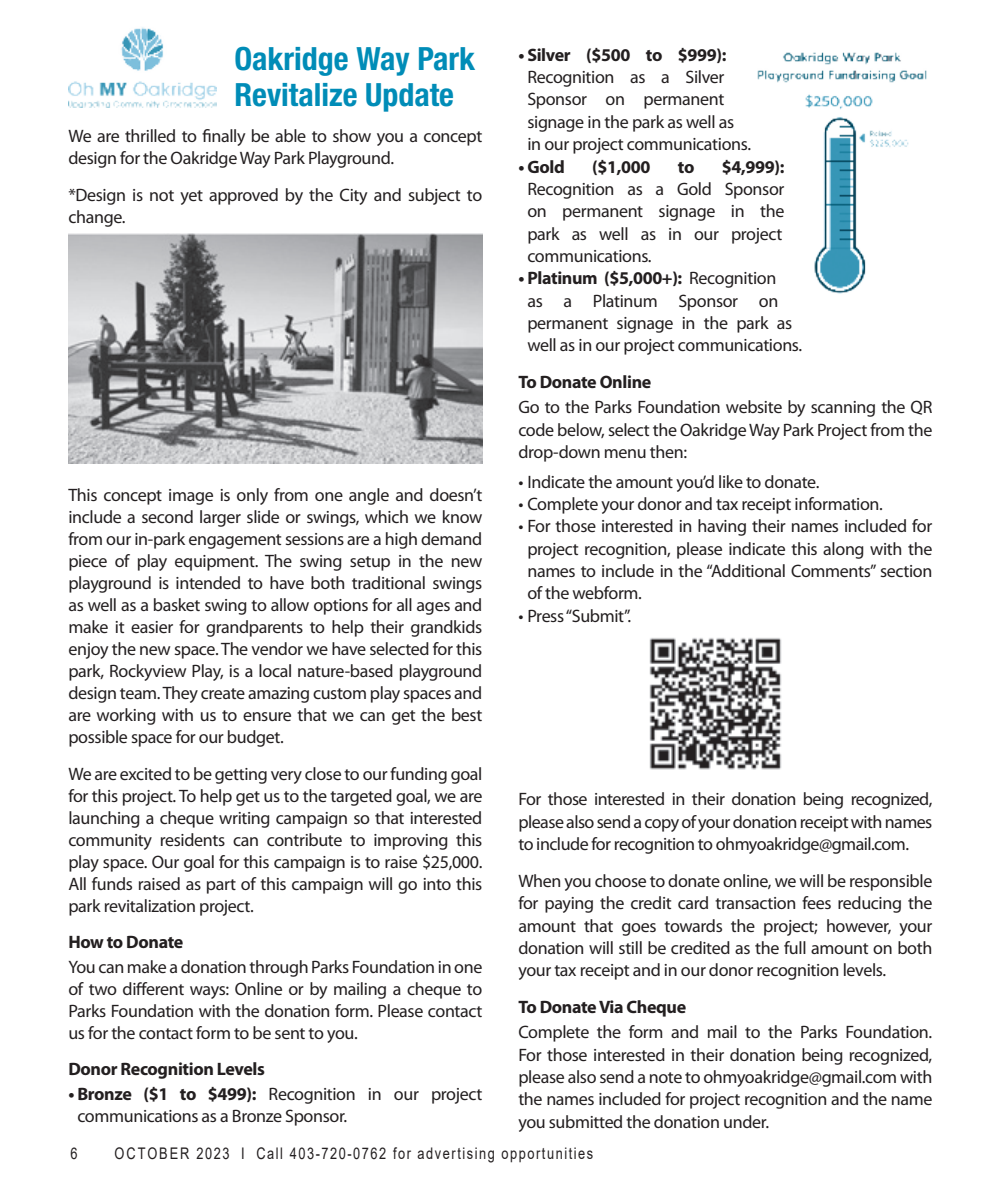
<style>
.page{position:relative;width:990px;height:1188px;background:#fff}
.page>*{position:absolute;margin:0;border:0;box-sizing:border-box;transform-origin:0 0}
.t1{font:700 condensed 32px/36px "Helvetica Neue LT Std";color:#008cb7}
.Body_text{font:18px/22.4px "Myriad Pro";letter-spacing:-.02em;color:#231f20;text-align:justify}
.Body_text-2{font:700 18px "Myriad Pro";letter-spacing:-.02em;color:#231f20}
.t2{font:16px "Arial";letter-spacing:.12em;color:#231f20;scale:.8 1}
.s1{font-weight:700}
</style>
<div class="page">
<img style="left:68px;top:27px;width:148px;height:81px">
<img style="left:68px;top:234px;width:414px;height:229px">
<img style="left:757px;top:52px;width:170px;height:242px">
<img style="left:649px;top:638px;width:133px;height:132px">
<h1 class="t1" style="left:234px;top:40px;width:242px">Oakridge Way Park<br>Revitalize Update</h1>
<p class="Body_text" style="left:68px;top:125px;width:415px">We are thrilled to finally be able to show you a concept design for the Oakridge Way Park Playground.</p>
<p class="Body_text" style="left:68px;top:184px;width:415px">*Design is not yet approved by the City and subject to change.</p>
<p class="Body_text" style="left:68px;top:484px;width:416px">This concept image is only from one angle and doesn’t include a second larger slide or swings, which we know from our in-park engagement sessions are a high demand piece of play equipment. The swing setup in the new playground is intended to have both traditional swings as well as a basket swing to allow options for all ages and make it easier for grandparents to help their grandkids enjoy the new space. The vendor we have selected for this park, Rockyview Play, is a local nature-based playground design team. They create amazing custom play spaces and are working with us to ensure that we can get the best possible space for our budget.</p>
<p class="Body_text" style="left:68px;top:762px;width:416px">We are excited to be getting very close to our funding goal for this project. To help get us to the targeted goal, we are launching a cheque writing campaign so that interested community residents can contribute to improving this play space. Our goal for this campaign is to raise $25,000.<br>All funds raised as part of this campaign will go into this park revitalization project.</p>
<p class="Body_text-2" style="left:68px;top:930px;width:116px">How to Donate</p>
<p class="Body_text" style="left:68px;top:956px;width:416px">You can make a donation through Parks Foundation in one of two different ways: Online or by mailing a cheque to Parks Foundation with the donation form. Please contact us for the contact form to be sent to you.</p>
<p class="Body_text-2" style="left:68px;top:1058px;width:198px">Donor Recognition Levels</p>
<p class="Body_text" style="left:77px;top:1083px;width:407px;text-indent:-9px"><span class="s1">• Bronze ($1 to $499):</span> Recognition in our project communications as a Bronze Sponsor.</p>
<p class="Body_text" style="left:527px;top:43px;width:225px;text-align:left;text-indent:-9px"><span class="s1">• Silver ($500 to $999):<br></span>Recognition as a Silver<br>Sponsor on permanent signage in the park as well as in our project communications.</p>
<p class="Body_text-2" style="left:518px;top:155px;width:48px">• Gold</p>
<p class="Body_text-2" style="left:592px;top:155px;width:60px">($1,000</p>
<p class="Body_text-2" style="left:678px;top:155px;width:18px">to</p>
<p class="Body_text" style="left:527px;top:155px;width:259px;text-indent:195px"><span class="s1">$4,999):<br></span>Recognition as a Gold Sponsor on permanent signage in the park as well as in our project communications.</p>
<p class="Body_text" style="left:527px;top:267px;width:276px;text-align:left;text-indent:-9px"><span class="s1">• Platinum ($5,000+):</span> Recognition<br>as a Platinum Sponsor on permanent signage in the park as well as in our project communications.</p>
<p class="Body_text-2" style="left:518px;top:370px;width:134px">To Donate Online</p>
<p class="Body_text" style="left:518px;top:396px;width:415px">Go to the Parks Foundation website by scanning the QR code below, select the Oakridge Way Park Project from the drop-down menu then:</p>
<p class="Body_text" style="left:518px;top:470px;width:303px">• Indicate the amount you’d like to donate.</p>
<p class="Body_text" style="left:518px;top:493px;width:366px">• Complete your donor and tax receipt information.</p>
<p class="Body_text" style="left:527px;top:515px;width:407px;text-indent:-9px">• For those interested in having their names included for project recognition, please indicate this along with the names to include in the “Additional Comments” section of the webform.</p>
<p class="Body_text" style="left:518px;top:604px;width:114px">• Press “Submit”.</p>
<p class="Body_text" style="left:518px;top:788px;width:416px">For those interested in their donation being recognized, please also send a copy of your donation receipt with names to include for recognition to ohmyoakridge@gmail.com.</p>
<p class="Body_text" style="left:518px;top:869px;width:416px">When you choose to donate online, we will be responsible for paying the credit card transaction fees reducing the amount that goes towards the project; however, your donation will still be credited as the full amount on both your tax receipt and in our donor recognition levels.</p>
<p class="Body_text-2" style="left:518px;top:995px;width:169px">To Donate Via Cheque</p>
<p class="Body_text" style="left:518px;top:1021px;width:416px">Complete the form and mail to the Parks Foundation.<br>For those interested in their donation being recognized, please also send a note to ohmyoakridge@gmail.com with the names included for project recognition and the name you submitted the donation under.</p>
<p class="t2" style="left:71px;top:1142px;width:10px">6</p>
<p class="t2" style="left:115px;top:1142px;width:600px">OCTOBER 2023 I Call 403-720-0762 for advertising opportunities</p>
</div>
